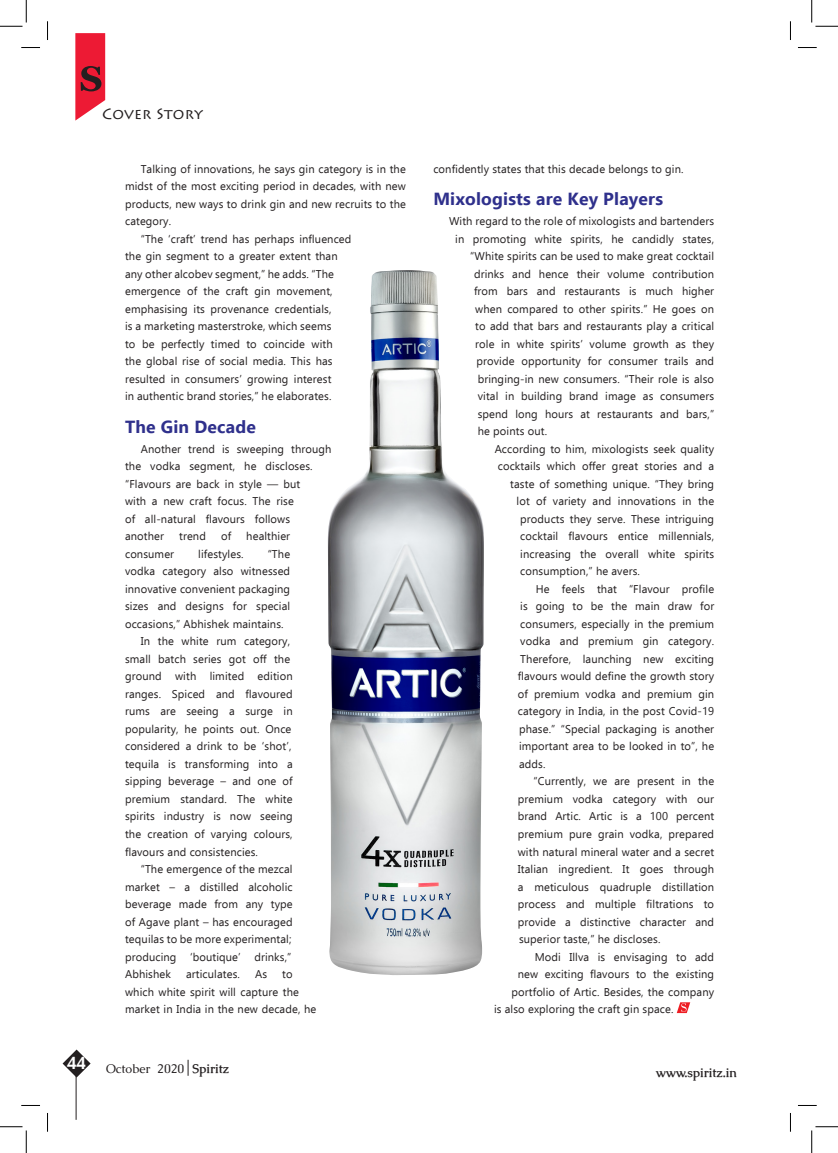
<style>
.page{position:relative;width:838px;height:1153px;background:#fff}
.page>*{position:absolute;margin:0;border:0;box-sizing:border-box;transform-origin:0 0}
.Text_Headline{font:700 17.5px "Ebrima";letter-spacing:.01em;color:#2f308c}
.t1{font:800 16.25px "Futura";color:#fff}
.t2{font:15px "Lithos Pro";letter-spacing:.01em;color:#231f20}
.t3{font:12.5px "Caudex";color:#231f20}
.t4{font:700 12.5px "Caudex";color:#231f20}
.Body_Text{font:11.25px/17.5px "Ebrima";letter-spacing:.01em;color:#231f20;text-align:justify}
.s1{font-weight:700}
</style>
<div class="page">
<hr style="left:76px;top:1059px;width:1px;height:60px;background:#231f20">
<svg style="left:63px;top:1049px;width:28px;height:28px"></svg>
<svg style="left:75px;top:33px;width:30px;height:88px;background:#da384c"></svg>
<svg style="left:188px;top:1059px;width:1px;height:17px"></svg>
<svg style="left:676px;top:1002px;width:14px;height:11px"></svg>
<img style="left:328px;top:270px;width:156px;height:705px">
<svg style="left:21px;top:47px;width:19px;height:1px"></svg>
<svg style="left:798px;top:47px;width:18px;height:1px"></svg>
<svg style="left:21px;top:1105px;width:19px;height:1px"></svg>
<svg style="left:798px;top:1105px;width:18px;height:1px"></svg>
<svg style="left:47px;top:21px;width:1px;height:19px"></svg>
<svg style="left:47px;top:1113px;width:1px;height:18px"></svg>
<svg style="left:790px;top:21px;width:1px;height:19px"></svg>
<svg style="left:790px;top:1113px;width:1px;height:18px"></svg>
<svg style="left:0;top:0;width:27px;height:27px"></svg>
<svg style="left:0;top:1126px;width:27px;height:27px"></svg>
<svg style="left:811px;top:0;width:27px;height:27px"></svg>
<svg style="left:811px;top:1126px;width:27px;height:27px"></svg>
<h3 class="t2" style="left:102px;top:105px;width:102px">Cover Story</h3>
<h2 class="t1" style="left:67px;top:1052px;width:20px">44</h2>
<p class="Body_Text" style="left:125px;top:160px;width:282px;text-indent:16px">Talking of innovations, he says gin category is in the midst of the most exciting period in decades, with new products, new ways to drink gin and new recruits to the category.</p>
<p class="Body_Text" style="left:125px;top:230px;width:228px;text-align:left;text-indent:16px">“The ‘craft’ trend has perhaps influenced the gin segment to a greater extent than any other alcobev segment,” he adds. “The emergence of the craft gin movement, emphasising its provenance credentials,<br>is a marketing masterstroke, which seems<br>to be perfectly timed to coincide with the global rise of social media. This has resulted in consumers’ growing interest<br>in authentic brand stories,” he elaborates.</p>
<p class="Text_Headline" style="left:125px;top:413px;width:132px">The Gin Decade</p>
<p class="Body_Text" style="left:125px;top:440px;width:208px;text-align:left;text-indent:16px">Another trend is sweeping through the vodka segment, he discloses. “Flavours are back in style — but<br>with a new craft focus. The rise<br>of all-natural flavours follows another</p>
<p class="Body_Text" style="left:179px;top:527px;width:28px">trend</p>
<p class="Body_Text" style="left:221px;top:527px;width:12px">of</p>
<p class="Body_Text" style="left:246px;top:527px;width:45px">healthier</p>
<p class="Body_Text" style="left:125px;top:545px;width:51px">consumer</p>
<p class="Body_Text" style="left:198px;top:545px;width:47px">lifestyles.</p>
<p class="Body_Text" style="left:125px;top:545px;width:167px;text-indent:143px">“The vodka category also witnessed innovative convenient packaging sizes and designs for special occasions,” Abhishek maintains.</p>
<p class="Body_Text" style="left:125px;top:632px;width:169px;text-align:left;text-indent:16px">In the white rum category, small batch series got off the ground with limited edition ranges. Spiced and flavoured rums are seeing a surge in popularity, he points out. Once considered a drink to be ‘shot’, tequila is transforming into a sipping beverage – and one of premium standard. The white spirits industry is now seeing the creation of varying colours, flavours and consistencies.</p>
<p class="Body_Text" style="left:125px;top:860px;width:169px;text-indent:16px">“The emergence of the mezcal market – a distilled alcoholic beverage made from any type of Agave plant – has encouraged tequilas to be more experimental; producing ‘boutique’ drinks,” Abhishek</p>
<p class="Body_Text" style="left:186px;top:965px;width:55px">articulates.</p>
<p class="Body_Text" style="left:255px;top:965px;width:14px">As</p>
<p class="Body_Text" style="left:125px;top:965px;width:193px;text-align:left;text-indent:157px">to which white spirit will capture the market in India in the new decade, he</p>
<p class="Body_Text" style="left:433px;top:160px;width:252px">confidently states that this decade belongs to gin.</p>
<p class="Text_Headline" style="left:433px;top:186px;width:231px">Mixologists are Key Players</p>
<p class="Body_Text" style="left:449px;top:212px;width:266px">With regard to the role of mixologists and bartenders</p>
<p class="Body_Text" style="left:455px;top:230px;width:260px">in promoting white spirits, he candidly states,</p>
<p class="Body_Text" style="left:470px;top:247px;width:245px">“White spirits can be used to make great cocktail</p>
<p class="Body_Text" style="left:474px;top:265px;width:242px">drinks and hence their volume contribution</p>
<p class="Body_Text" style="left:474px;top:282px;width:242px">from bars and restaurants is much higher</p>
<p class="Body_Text" style="left:475px;top:300px;width:240px">when compared to other spirits.” He goes on</p>
<p class="Body_Text" style="left:475px;top:317px;width:240px">to add that bars and restaurants play a critical</p>
<p class="Body_Text" style="left:475px;top:335px;width:240px">role in white spirits’ volume growth as they</p>
<p class="Body_Text" style="left:476px;top:352px;width:239px">provide opportunity for consumer trails and</p>
<p class="Body_Text" style="left:478px;top:370px;width:238px">bringing-in new consumers. “Their role is also</p>
<p class="Body_Text" style="left:478px;top:387px;width:238px">vital in building brand image as consumers</p>
<p class="Body_Text" style="left:478px;top:405px;width:238px">spend long hours at restaurants and bars,”</p>
<p class="Body_Text" style="left:478px;top:422px;width:71px">he points out.</p>
<p class="Body_Text" style="left:494px;top:440px;width:221px">According to him, mixologists seek quality</p>
<p class="Body_Text" style="left:498px;top:457px;width:218px">cocktails which offer great stories and a</p>
<p class="Body_Text" style="left:510px;top:475px;width:205px">taste of something unique. “They bring</p>
<p class="Body_Text" style="left:516px;top:492px;width:199px">lot of variety and innovations in the</p>
<p class="Body_Text" style="left:520px;top:510px;width:195px">products they serve. These intriguing</p>
<p class="Body_Text" style="left:520px;top:527px;width:195px">cocktail flavours entice millennials,</p>
<p class="Body_Text" style="left:520px;top:545px;width:195px">increasing the overall white spirits</p>
<p class="Body_Text" style="left:520px;top:562px;width:121px">consumption,” he avers.</p>
<p class="Body_Text" style="left:518px;top:580px;width:198px;text-indent:18px">He feels that “Flavour profile is going to be the main draw for consumers, especially in the premium vodka and premium gin category.<br>Therefore, launching new exciting flavours would define the growth story of premium vodka and premium gin category in India, in the post Covid-19 phase.” “Special packaging is another important area to be looked in to”, he adds.</p>
<p class="Body_Text" style="left:518px;top:772px;width:198px;text-indent:16px">“Currently, we are present in the premium vodka category with our brand Artic. Artic is a 100 percent premium pure grain vodka, prepared with natural mineral water and a secret Italian ingredient. It goes through a meticulous quadruple distillation process and multiple filtrations to provide a distinctive character and superior taste,” he discloses.</p>
<p class="Body_Text" style="left:534px;top:947px;width:181px">Modi Illva is envisaging to add</p>
<p class="Body_Text" style="left:518px;top:965px;width:198px">new exciting flavours to the existing</p>
<p class="Body_Text" style="left:511px;top:982px;width:204px">portfolio of Artic. Besides, the company</p>
<p class="Body_Text" style="left:494px;top:1000px;width:181px">is also exploring the craft gin space.</p>
<p class="t3" style="left:106px;top:1061px;width:125px">October 2020 <span class="s1">Spiritz</span></p>
<p class="t4" style="left:655px;top:1064px;width:82px">www.spiritz.in</p>
</div>
